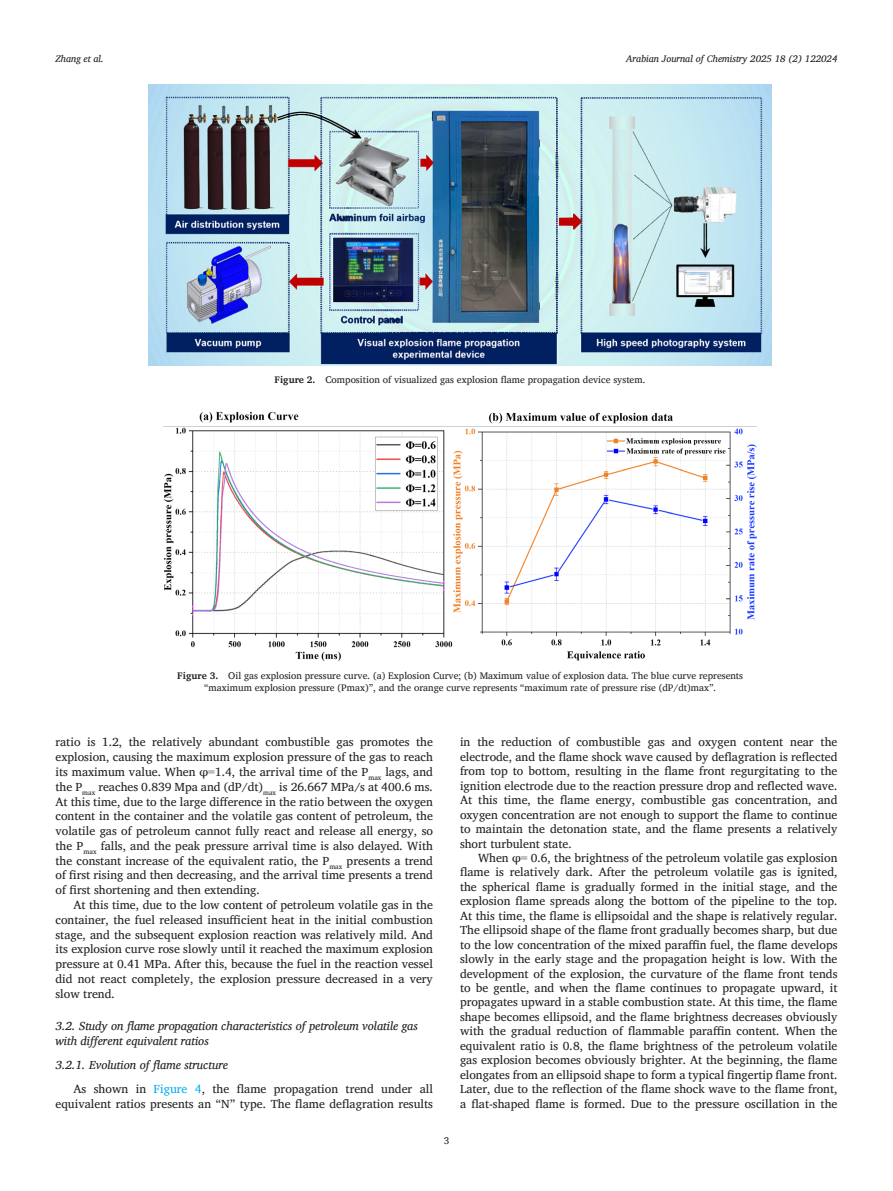
<style>
.page{position:relative;width:893px;height:1191px;background:#fff}
.page>*{position:absolute;margin:0;border:0;box-sizing:border-box;transform-origin:0 0}
.para_first{font:12px/14.7px "Charis SIL";color:#231f20;text-align:justify}
.para{font:12px/14.4px "Charis SIL";color:#231f20;text-align:justify}
.para_last{font:12px/14.7px "Charis SIL";color:#231f20;text-align:justify}
.Head-B{font:italic 12px/14.7px "Charis SIL";color:#231f20}
.Head-C_stack{font:italic 12px "Charis SIL";color:#231f20}
.float_figure_figure{font:9.75px/11.7px "Charis SIL";color:#231f20;text-align:center}
.t1{font:italic 9.75px "Charis SIL";color:#231f20}
.s1{font-weight:700}
.s2{font-family:"Times New Roman"}
.s3{color:#00aeef}
</style>
<div class="page">
<img style="left:149px;top:84px;width:622px;height:281px">
<img style="left:164px;top:411px;width:593px;height:251px">
<p class="t1" style="left:56px;top:53px;width:50px">Zhang et al.</p>
<p class="t1" style="left:626px;top:53px;width:213px">Arabian Journal of Chemistry 2025 18 (2) 122024</p>
<p class="float_figure_figure" style="left:275px;top:374px;width:372px"><span class="s1">Figure 2.</span> Composition of visualized gas explosion flame propagation device system.</p>
<p class="float_figure_figure" style="left:177px;top:670px;width:567px"><span class="s1">Figure 3.</span> Oil gas explosion pressure curve. (a) Explosion Curve; (b) Maximum value of explosion data. The blue curve represents “maximum explosion pressure (Pmax)”, and the orange curve represents “maximum rate of pressure rise (dP/dt)max”.</p>
<p class="para_first" style="left:56px;top:735px;width:379px">ratio is 1.2, the relatively abundant combustible gas promotes the explosion, causing the maximum explosion pressure of the gas to reach its maximum value. When φ<span class="s2">=</span>1.4, the arrival time of the P<sub>max</sub> lags, and the P<sub>max</sub> reaches 0.839 Mpa and (dP/dt)<sub>max</sub> is 26.667 MPa/s at 400.6 ms.<br>At this time, due to the large difference in the ratio between the oxygen content in the container and the volatile gas content of petroleum, the volatile gas of petroleum cannot fully react and release all energy, so the P<sub>max</sub> falls, and the peak pressure arrival time is also delayed. With the constant increase of the equivalent ratio, the P<sub>max</sub> presents a trend of first rising and then decreasing, and the arrival time presents a trend of first shortening and then extending.</p>
<p class="para_last" style="left:56px;top:897px;width:379px;text-indent:18px">At this time, due to the low content of petroleum volatile gas in the container, the fuel released insufficient heat in the initial combustion stage, and the subsequent explosion reaction was relatively mild. And its explosion curve rose slowly until it reached the maximum explosion pressure at 0.41 MPa. After this, because the fuel in the reaction vessel did not react completely, the explosion pressure decreased in a very slow trend.</p>
<p class="Head-B" style="left:56px;top:1019px;width:364px">3.2. Study on flame propagation characteristics of petroleum volatile gas with different equivalent ratios</p>
<p class="Head-C_stack" style="left:56px;top:1057px;width:174px">3.2.1. Evolution of flame structure</p>
<p class="para_first" style="left:56px;top:1081px;width:379px;text-align:right">As shown in <span class="s3">Figure 4</span>, the flame propagation trend under all equivalent ratios presents an “N” type. The flame deflagration results</p>
<p class="float_figure_figure" style="left:444px;top:1134px;width:7px">3</p>
<p class="para_first" style="left:460px;top:735px;width:379px">in the reduction of combustible gas and oxygen content near the electrode, and the flame shock wave caused by deflagration is reflected from top to bottom, resulting in the flame front regurgitating to the ignition electrode due to the reaction pressure drop and reflected wave.<br>At this time, the flame energy, combustible gas concentration, and oxygen concentration are not enough to support the flame to continue to maintain the detonation state, and the flame presents a relatively short turbulent state.</p>
<p class="para" style="left:460px;top:850px;width:379px;text-indent:18px">When φ<span class="s2">=</span> 0.6, the brightness of the petroleum volatile gas explosion flame is relatively dark. After the petroleum volatile gas is ignited, the spherical flame is gradually formed in the initial stage, and the explosion flame spreads along the bottom of the pipeline to the top.<br>At this time, the flame is ellipsoidal and the shape is relatively regular.<br>The ellipsoid shape of the flame front gradually becomes sharp, but due to the low concentration of the mixed paraffin fuel, the flame develops slowly in the early stage and the propagation height is low. With the development of the explosion, the curvature of the flame front tends to be gentle, and when the flame continues to propagate upward, it propagates upward in a stable combustion state. At this time, the flame shape becomes ellipsoid, and the flame brightness decreases obviously with the gradual reduction of flammable paraffin content. When the equivalent ratio is 0.8, the flame brightness of the petroleum volatile gas explosion becomes obviously brighter. At the beginning, the flame elongates from an ellipsoid shape to form a typical fingertip flame front.<br>Later, due to the reflection of the flame shock wave to the flame front, a flat-shaped flame is formed. Due to the pressure oscillation in the</p>
</div>
